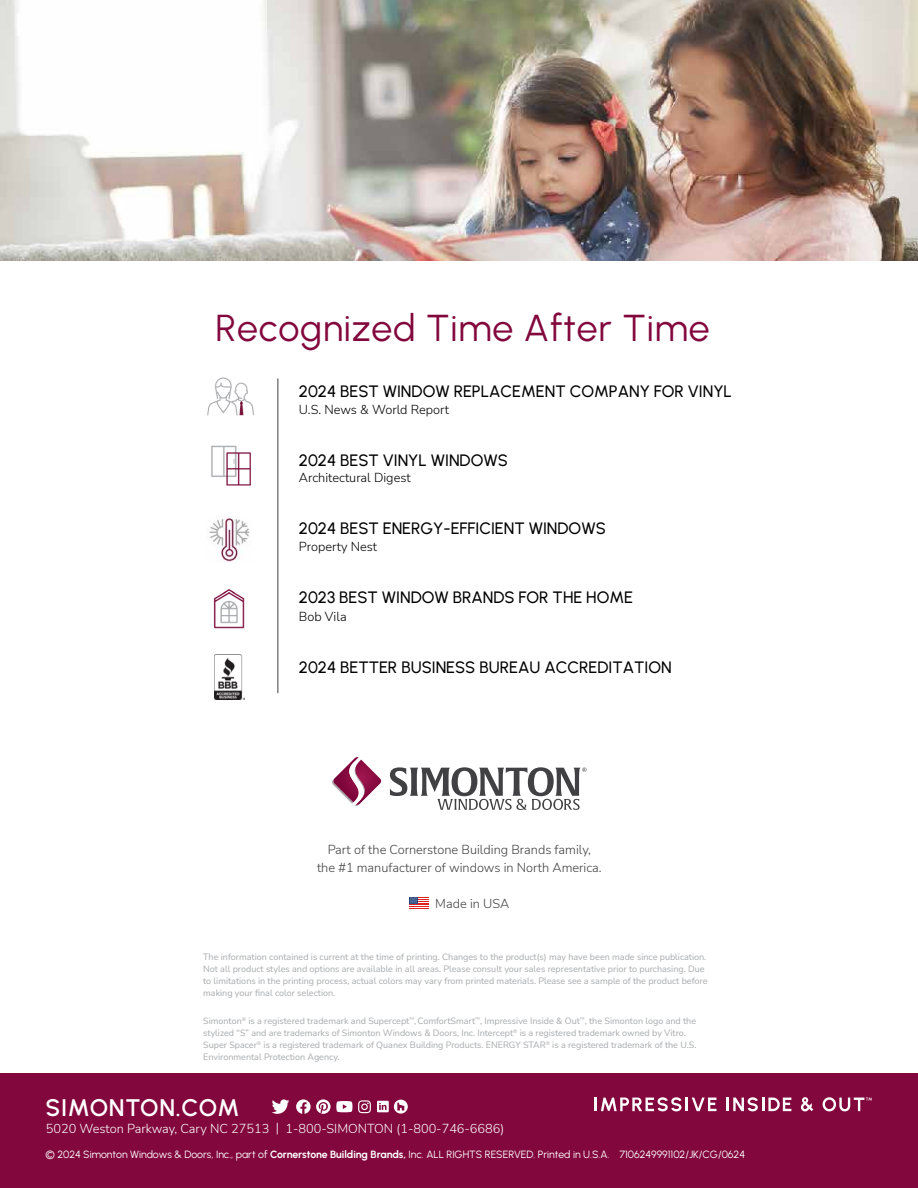
<style>
.page{position:relative;width:918px;height:1188px;background:#fff}
.page>*{position:absolute;margin:0;border:0;box-sizing:border-box;transform-origin:0 0}
.t1{font:37.5px "Urbanist";letter-spacing:.02em;color:#82073d}
.t2{font:600 24px "Urbanist";letter-spacing:.025em;color:#fff}
.t3{font:16.5px "Urbanist";color:#000}
.t4{font:300 12.75px/18px "Nunito Sans";color:#414042;text-align:center}
.t5{font:300 12.75px "Nunito Sans";color:#fff}
.t6{font:300 12.75px "Nunito Sans";color:#000}
.t7{font:10.5px "Urbanist";color:#fff}
.t8{font:9px/12px "Nunito Sans";color:#a7a9ac}
.s1{font-weight:700}
</style>
<div class="page">
<svg style="left:332px;top:757px;width:49px;height:49px"></svg>
<svg style="left:390px;top:767px;width:197px;height:43px"></svg>
<div style="left:0;top:1074px;width:918px;height:114px;background:#82073d"></div>
<svg style="left:272px;top:1099px;width:136px;height:15px"></svg>
<svg style="left:409px;top:897px;width:20px;height:12px"></svg>
<img style="left:0;top:0;width:918px;height:260px">
<img style="left:207px;top:377px;width:48px;height:39px">
<img style="left:211px;top:445px;width:40px;height:41px">
<img style="left:209px;top:516px;width:41px;height:46px">
<img style="left:213px;top:589px;width:32px;height:40px">
<img style="left:214px;top:654px;width:30px;height:45px">
<hr style="left:278px;top:378px;width:1px;height:315px;background:#414042">
<svg style="left:594px;top:1097px;width:219px;height:15px"></svg>
<svg style="left:823px;top:1097px;width:49px;height:14px"></svg>
<h1 class="t1" style="left:215px;top:304px;width:496px">Recognized Time After Time</h1>
<h3 class="t3" style="left:299px;top:380px;width:435px">2024 BEST WINDOW REPLACEMENT COMPANY FOR VINYL</h3>
<h3 class="t6" style="left:299px;top:400px;width:152px">U.S. News &amp; World Report</h3>
<h3 class="t3" style="left:299px;top:449px;width:210px">2024 BEST VINYL WINDOWS</h3>
<h3 class="t6" style="left:299px;top:469px;width:113px">Architectural Digest</h3>
<h3 class="t3" style="left:299px;top:518px;width:308px">2024 BEST ENERGY-EFFICIENT WINDOWS</h3>
<h3 class="t6" style="left:299px;top:538px;width:80px">Property Nest</h3>
<h3 class="t3" style="left:299px;top:587px;width:336px">2023 BEST WINDOW BRANDS FOR THE HOME</h3>
<h3 class="t6" style="left:299px;top:608px;width:49px">Bob Vila</h3>
<h3 class="t3" style="left:299px;top:657px;width:374px">2024 BETTER BUSINESS BUREAU ACCREDITATION</h3>
<h3 class="t4" style="left:317px;top:840px;width:286px">Part of the Cornerstone Building Brands family, the #1 manufacturer of windows in North America.</h3>
<h3 class="t4" style="left:435px;top:894px;width:76px">Made in USA</h3>
<p class="t8" style="left:203px;top:951px;width:506px">The information contained is current at the time of printing. Changes to the product(s) may have been made since publication.<br>Not all product styles and options are available in all areas. Please consult your sales representative prior to purchasing. Due to limitations in the printing process, actual colors may vary from printed materials. Please see a sample of the product before making your final color selection.</p>
<p class="t8" style="left:203px;top:1014px;width:495px">Simonton<sup>®</sup> is a registered trademark and Supercept<sup>™</sup>,ComfortSmart<sup>™</sup>, Impressive Inside &amp; Out<sup>™</sup>, the Simonton logo and the stylized “S” and are trademarks of Simonton Windows &amp; Doors, Inc. Intercept<sup>®</sup> is a registered trademark owned by Vitro.<br>Super Spacer<sup>®</sup> is a registered trademark of Quanex Building Products. ENERGY STAR<sup>®</sup> is a registered trademark of the U.S.<br>Environmental Protection Agency.</p>
<h2 class="t2" style="left:45px;top:1092px;width:196px">SIMONTON.COM</h2>
<h3 class="t5" style="left:46px;top:1120px;width:460px">5020 Weston Parkway, Cary NC 27513 | 1-800-SIMONTON (1-800-746-6686)</h3>
<p class="t7" style="left:45px;top:1147px;width:701px">© 2024 Simonton Windows &amp; Doors, Inc., part of <span class="s1">Cornerstone Building Brands,</span> Inc. ALL RIGHTS RESERVED. Printed in U.S.A. 7106249991102/JK/CG/0624</p>
</div>
